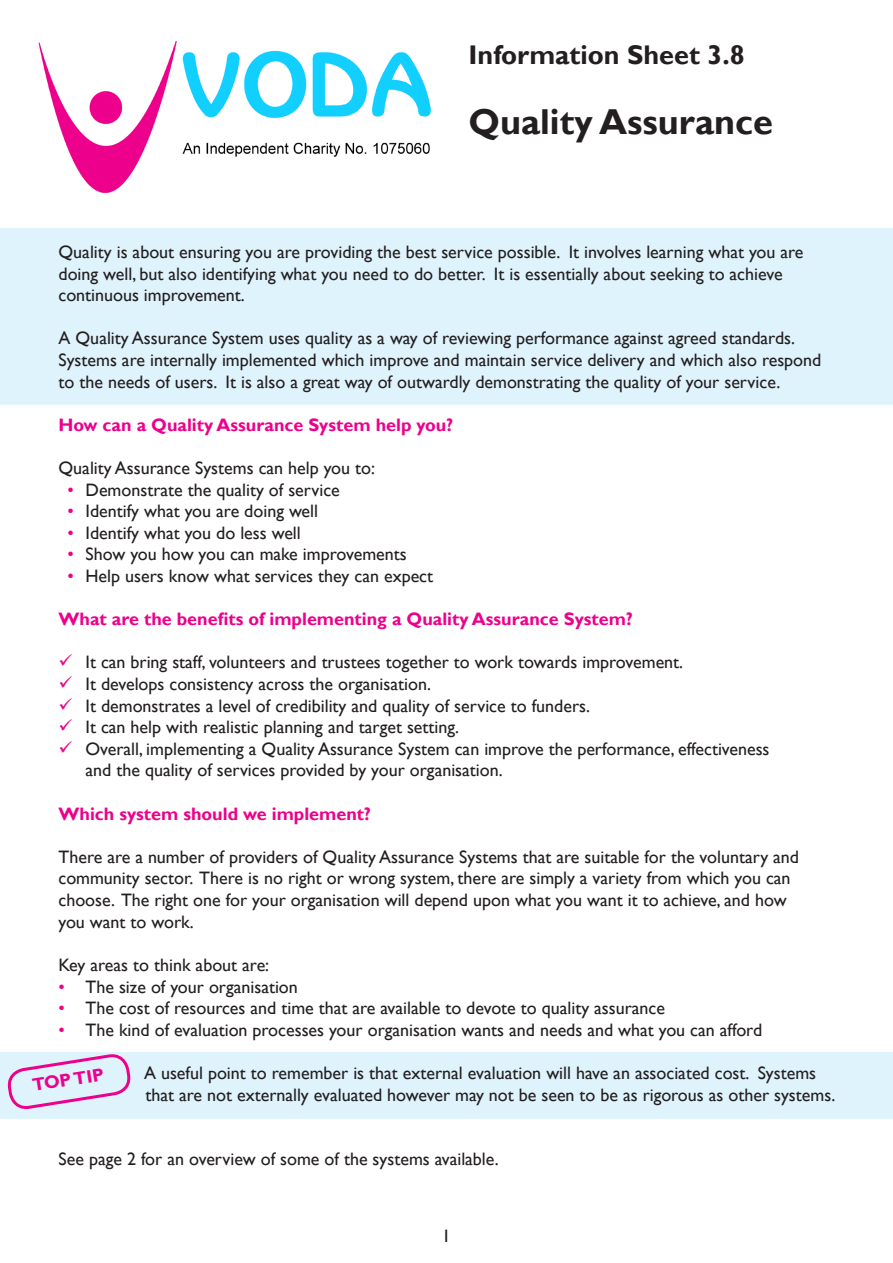
<style>
.page{position:relative;width:893px;height:1263px;background:#fff}
.page>*{position:absolute;margin:0;border:0;box-sizing:border-box;transform-origin:0 0}
.t1{font:700 36px "Gill Sans";color:#231f20}
.t2{font:700 27px "Gill Sans";color:#231f20}
.t3{font:18px/21.6px "Gill Sans";color:#231f20}
.t4{font:700 18px "Gill Sans";color:#ed008c}
.s1{color:#ed008c}
</style>
<div class="page">
<div style="left:0;top:1053px;width:893px;height:66px;background:#dff3fc"></div>
<div style="left:0;top:229px;width:893px;height:176px;background:#dff3fc"></div>
<img style="left:38px;top:41px;width:393px;height:152px">
<svg style="left:7px;top:1052px;width:124px;height:57px"></svg>
<p class="t2" style="left:469px;top:39px;width:277px">Information Sheet 3.8</p>
<p class="t1" style="left:469px;top:100px;width:306px">Quality Assurance</p>
<p class="t3" style="left:58px;top:241px;width:746px">Quality is about ensuring you are providing the best service possible. It involves learning what you are doing well, but also identifying what you need to do better. It is essentially about seeking to achieve continuous improvement.</p>
<p class="t3" style="left:58px;top:328px;width:764px">A Quality Assurance System uses quality as a way of reviewing performance against agreed standards.<br>Systems are internally implemented which improve and maintain service delivery and which also respond to the needs of users. It is also a great way of outwardly demonstrating the quality of your service.</p>
<p class="t4" style="left:58px;top:414px;width:396px">How can a Quality Assurance System help you?</p>
<p class="t3" style="left:58px;top:457px;width:318px">Quality Assurance Systems can help you to:</p>
<p class="t3" style="left:68px;top:479px;width:274px"><span class="s1">•</span> Demonstrate the quality of service</p>
<p class="t3" style="left:68px;top:501px;width:252px"><span class="s1">•</span> Identify what you are doing well</p>
<p class="t3" style="left:68px;top:522px;width:235px"><span class="s1">•</span> Identify what you do less well</p>
<p class="t3" style="left:68px;top:544px;width:341px"><span class="s1">•</span> Show you how you can make improvements</p>
<p class="t3" style="left:68px;top:565px;width:367px"><span class="s1">•</span> Help users know what services they can expect</p>
<p class="t4" style="left:58px;top:608px;width:576px">What are the benefits of implementing a Quality Assurance System?</p>
<p class="t3" style="left:86px;top:652px;width:599px">It can bring staff, volunteers and trustees together to work towards improvement.</p>
<p class="t3" style="left:86px;top:673px;width:347px">It develops consistency across the organisation.</p>
<p class="t3" style="left:86px;top:695px;width:506px">It demonstrates a level of credibility and quality of service to funders.</p>
<p class="t3" style="left:86px;top:717px;width:375px">It can help with realistic planning and target setting.</p>
<p class="t3" style="left:86px;top:738px;width:686px">Overall, implementing a Quality Assurance System can improve the performance, effectiveness and the quality of services provided by your organisation.</p>
<p class="t4" style="left:58px;top:803px;width:314px">Which system should we implement?</p>
<p class="t3" style="left:58px;top:846px;width:742px">There are a number of providers of Quality Assurance Systems that are suitable for the voluntary and community sector. There is no right or wrong system, there are simply a variety from which you can choose. The right one for your organisation will depend upon what you want it to achieve, and how you want to work.</p>
<p class="t3" style="left:58px;top:954px;width:212px">Key areas to think about are:</p>
<p class="t3" style="left:58px;top:976px;width:241px"><span class="s1">•</span> The size of your organisation</p>
<p class="t3" style="left:58px;top:997px;width:608px"><span class="s1">•</span> The cost of resources and time that are available to devote to quality assurance</p>
<p class="t3" style="left:58px;top:1019px;width:705px"><span class="s1">•</span> The kind of evaluation processes your organisation wants and needs and what you can afford</p>
<p class="t3" style="left:144px;top:1062px;width:693px">A useful point to remember is that external evaluation will have an associated cost. Systems that are not externally evaluated however may not be seen to be as rigorous as other systems.</p>
<p class="t4" style="left:31px;top:1074px;width:74px;rotate:-9deg">TOP TIP</p>
<p class="t3" style="left:58px;top:1149px;width:442px">See page 2 for an overview of some of the systems available.</p>
<p class="t3" style="left:442px;top:1226px;width:10px">1</p>
</div>
